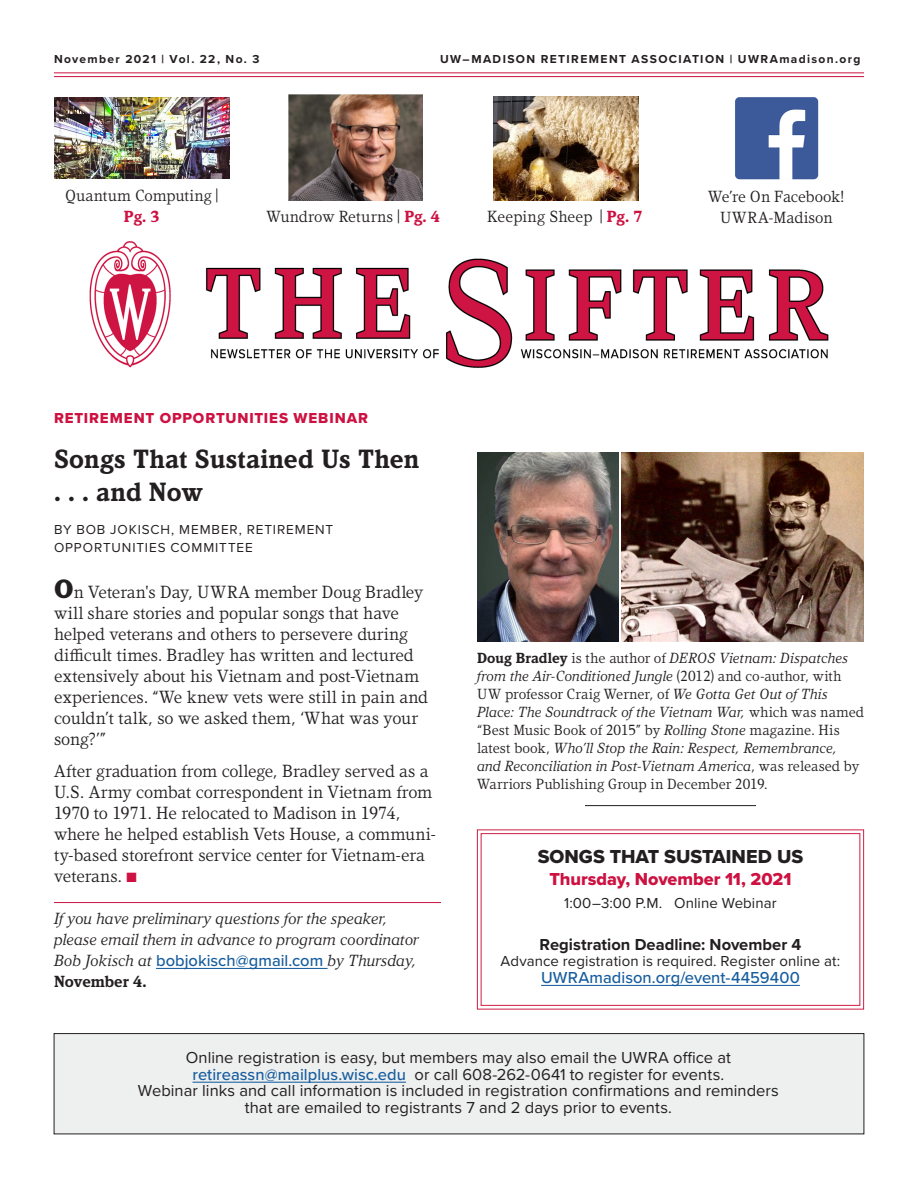
<style>
.page{position:relative;width:918px;height:1188px;background:#fff}
.page>*{position:absolute;margin:0;border:0;box-sizing:border-box;transform-origin:0 0}
.HED3-KandalBold-18-1{font:700 27px/33px "Kandal";letter-spacing:.01em;color:#231f20}
.t1{font:19.5px "Proxima Nova Extrabld";color:#231f20}
.TEXTPLUS-Kandal-Book{font:18px/21px "Kandal";color:#231f20}
.t2{font:18px "Proxima Nova Extrabld";color:#cd1141}
.t3{font:16.5px/16.5px "Proxima Nova";letter-spacing:.005em;color:#231f20;text-align:center}
.FOLLOW-KandalBookIta{font:italic 16.5px/21px "Kandal";color:#231f20}
.REFER-Kandal-Book-11{font:16.5px/21px "Kandal";letter-spacing:.01em;color:#231f20;text-align:center}
.TEXT-KandalBook-12-1{font:700 16.5px "Proxima Nova";color:#231f20}
.hyperlink_style{font:500 16.5px "Proxima Nova";letter-spacing:.005em;color:#175d9e}
.CAPTION-KandalBold-1{font:italic 15px/18px "Kandal";letter-spacing:.005em;color:#231f20}
.t4{font:15px "Proxima Nova";letter-spacing:.005em;color:#231f20}
.KICKER-ProximaBlk-Re{font:15px "Proxima Nova Extrabld";letter-spacing:.06em;color:#cd1141}
.HED3-KandalBold-18-1-2{font:13.5px/18px "Proxima Nova";letter-spacing:.065em;color:#231f20}
.t5{font:700 12px "Proxima Nova";letter-spacing:.115em;color:#231f20}
.s1{font-weight:700;color:#cd1141}
.s2{font-weight:900;font-size:27px}
.s3{color:#cd1141}
.s4{font-family:"Proxima Nova";font-weight:500;font-style:normal;color:#175d9e}
.s5{font-weight:700;font-style:normal}
.s6{font-style:normal}
.s7{font-weight:500;color:#175d9e}
</style>
<div class="page">
<img style="left:735px;top:97px;width:83px;height:83px">
<img style="left:89px;top:241px;width:740px;height:127px">
<img style="left:54px;top:98px;width:176px;height:80px">
<img style="left:288px;top:95px;width:135px;height:106px">
<img style="left:494px;top:96px;width:144px;height:105px">
<div style="left:54px;top:1033px;width:810px;height:101px;background:#eeefef"></div>
<hr style="left:54px;top:902px;width:387px;height:1px;background:#cd1141">
<hr style="left:156px;top:968px;width:172px;height:1px;background:#175d9e">
<img style="left:477px;top:452px;width:142px;height:190px">
<img style="left:621px;top:453px;width:243px;height:188px">
<hr style="left:585px;top:805px;width:171px;height:1px;background:#231f20">
<svg style="left:477px;top:829px;width:387px;height:181px"></svg>
<div style="left:481px;top:833px;width:379px;height:173px;border:1px solid #cf1e45"></div>
<hr style="left:54px;top:72px;width:810px;height:1px;background:#cd1141">
<hr style="left:54px;top:76px;width:810px;height:1px;background:#cd1141">
<p class="t5" style="left:54px;top:51px;width:207px">November 2021 | Vol. 22, No. 3</p>
<p class="t5" style="left:440px;top:51px;width:422px">UW–MADISON RETIREMENT ASSOCIATION | UWRAmadison.org</p>
<p class="REFER-Kandal-Book-11" style="left:65px;top:185px;width:155px">Quantum Computing |<br><span class="s1">Pg. 3</span></p>
<p class="REFER-Kandal-Book-11" style="left:708px;top:186px;width:138px">We’re On Facebook!</p>
<p class="REFER-Kandal-Book-11" style="left:487px;top:206px;width:157px">Keeping Sheep | <span class="s1">Pg. 7</span></p>
<p class="REFER-Kandal-Book-11" style="left:267px;top:206px;width:175px">Wundrow Returns | <span class="s1">Pg. 4</span></p>
<p class="REFER-Kandal-Book-11" style="left:720px;top:207px;width:114px">UWRA-Madison</p>
<p class="KICKER-ProximaBlk-Re" style="left:54px;top:407px;width:315px">RETIREMENT OPPORTUNITIES WEBINAR</p>
<p class="HED3-KandalBold-18-1" style="left:54px;top:442px;width:367px">Songs That Sustained Us Then . . . and Now</p>
<p class="HED3-KandalBold-18-1-2" style="left:54px;top:520px;width:281px">BY BOB JOKISCH, MEMBER, RETIREMENT<br>OPPORTUNITIES COMMITTEE</p>
<p class="TEXTPLUS-Kandal-Book" style="left:54px;top:582px;width:375px"><span class="s2">O</span>n Veteran's Day, UWRA member Doug Bradley will share stories and popular songs that have helped veterans and others to persevere during difficult times. Bradley has written and lectured extensively about his Vietnam and post-Vietnam experiences. “We knew vets were still in pain and couldn’t talk, so we asked them, ‘What was your song?’”</p>
<p class="TEXTPLUS-Kandal-Book" style="left:54px;top:760px;width:383px">After graduation from college, Bradley served as a U.S. Army combat correspondent in Vietnam from 1970 to 1971. He relocated to Madison in 1974, where he helped establish Vets House, a communi&shy;ty-based storefront service center for Vietnam-era veterans. <span class="s3">■</span></p>
<p class="FOLLOW-KandalBookIta" style="left:54px;top:908px;width:366px">If you have preliminary questions for the speaker, please email them in advance to program coordinator Bob Jokisch at <span class="s4">bobjokisch@gmail.com</span> by Thursday, <span class="s5">November 4.</span></p>
<p class="CAPTION-KandalBold-1" style="left:477px;top:649px;width:389px"><span class="s5">Doug Bradley</span> <span class="s6">is the author of</span> DEROS Vietnam: Dispatches from the Air-Conditioned Jungle <span class="s6">(2012) and co-author, with UW professor Craig Werner, of</span> We Gotta Get Out of This Place: The Soundtrack of the Vietnam War, <span class="s6">which was named “Best Music Book of 2015” by</span> Rolling Stone <span class="s6">magazine. His latest book,</span> Who’ll Stop the Rain: Respect, Remembrance, and Reconciliation in Post-Vietnam America<span class="s6">, was released by Warriors Publishing Group in December 2019.</span></p>
<p class="t1" style="left:538px;top:842px;width:267px">SONGS THAT SUSTAINED US</p>
<p class="t2" style="left:550px;top:866px;width:243px">Thursday, November 11, 2021</p>
<p class="t4" style="left:564px;top:892px;width:214px">1:00–3:00 P.M. Online Webinar</p>
<p class="TEXT-KandalBook-12-1" style="left:540px;top:932px;width:263px">Registration Deadline: November 4</p>
<p class="t4" style="left:501px;top:950px;width:341px">Advance registration is required. Register online at:</p>
<p class="hyperlink_style" style="left:541px;top:965px;width:260px">UWRAmadison.org/event-4459400</p>
<p class="t3" style="left:186px;top:1049px;width:547px">Online registration is easy, but members may also email the UWRA office at <span class="s7">retireassn@mailplus.wisc.edu</span> or call 608-262-0641 to register for events.</p>
<p class="t3" style="left:138px;top:1082px;width:643px">Webinar links and call information is included in registration confirmations and reminders</p>
<p class="t3" style="left:245px;top:1098px;width:429px">that are emailed to registrants 7 and 2 days prior to events.</p>
</div>
